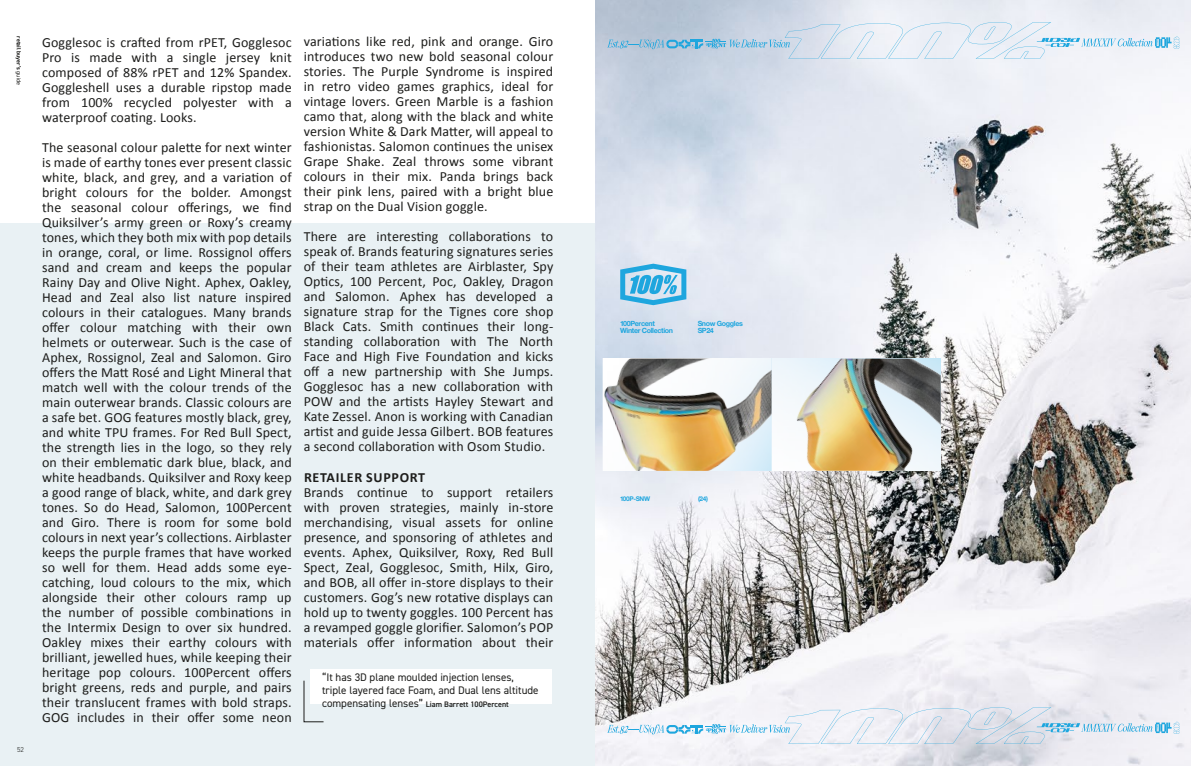
<style>
.page{position:relative;width:1191px;height:766px;background:#fff}
.page>*{position:absolute;margin:0;border:0;box-sizing:border-box;transform-origin:0 0}
.t1{font:14px/15px "Calibri";letter-spacing:.01em;color:#1d1d1b;text-align:justify}
.t2{font:700 14px "Calibri";letter-spacing:.05em;color:#1d1d1b}
.t3{font:11px/13px "DIN2014";color:#1d1d1b}
.t4{font:600 8px "DIN2014";color:#1d1d1b}
.t5{font:700 7.2px/6.9px "Helvetica Neue LT Pro";letter-spacing:-.05em;color:#1ea6de}
.t6{font:300 7px "DIN2014";color:#1d1d1b}
.t7{font:700 6.5px "Helvetica Neue LT Pro";letter-spacing:-.05em;color:#1ea6de}
.t8{font:700 6px "DIN2014";color:#1d1d1b}
.s1{font-weight:400}
.s2{font-weight:400;font-size:11px}
</style>
<div class="page">
<div style="left:0;top:223px;width:595px;height:542px;background:#e9f1f4"></div>
<div style="left:310px;top:669px;width:241px;height:34px;background:#fff"></div>
<svg style="left:303px;top:680px;width:21px;height:42px"></svg>
<img style="left:595px;top:0;width:596px;height:765px">
<svg style="left:607px;top:22px;width:572px;height:37px;background:#d2dfec"></svg>
<svg style="left:607px;top:707px;width:572px;height:36px"></svg>
<img style="left:603px;top:358px;width:169px;height:112px">
<img style="left:772px;top:358px;width:168px;height:112px">
<svg style="left:620px;top:263px;width:66px;height:42px;background:#79c3e6"></svg>
<p class="t8" style="left:23px;top:36px;width:50px;rotate:90deg">retail buyer’s <span class="s1">guide</span></p>
<p class="t1" style="left:42px;top:34px;width:251px">Gogglesoc is crafted from rPET, Gogglesoc Pro is made with a single jersey knit composed of 88% rPET and 12% Spandex.<br>Goggleshell uses a durable ripstop made from 100% recycled polyester with a waterproof coating. Looks.</p>
<p class="t1" style="left:42px;top:139px;width:251px">The seasonal colour palette for next winter is made of earthy tones ever present classic white, black, and grey, and a variation of bright colours for the bolder. Amongst the seasonal colour offerings, we find Quiksilver’s army green or Roxy’s creamy tones, which they both mix with pop details in orange, coral, or lime. Rossignol offers sand and cream and keeps the popular Rainy Day and Olive Night. Aphex, Oakley, Head and Zeal also list nature inspired colours in their catalogues. Many brands offer colour matching with their own helmets or outerwear. Such is the case of Aphex, Rossignol, Zeal and Salomon. Giro offers the Matt Rosé and Light Mineral that match well with the colour trends of the main outerwear brands. Classic colours are a safe bet. GOG features mostly black, grey, and white TPU frames. For Red Bull Spect, the strength lies in the logo, so they rely on their emblematic dark blue, black, and white headbands. Quiksilver and Roxy keep a good range of black, white, and dark grey tones. So do Head, Salomon, 100Percent and Giro. There is room for some bold colours in next year’s collections. Airblaster keeps the purple frames that have worked so well for them. Head adds some eye&shy;catching, loud colours to the mix, which alongside their other colours ramp up the number of possible combinations in the Intermix Design to over six hundred.<br>Oakley mixes their earthy colours with brilliant, jewelled hues, while keeping their heritage pop colours. 100Percent offers bright greens, reds and purple, and pairs their translucent frames with bold straps.<br>GOG includes in their offer some neon</p>
<p class="t6" style="left:17px;top:745px;width:8px">52</p>
<p class="t1" style="left:304px;top:34px;width:251px">variations like red, pink and orange. Giro introduces two new bold seasonal colour stories. The Purple Syndrome is inspired in retro video games graphics, ideal for vintage lovers. Green Marble is a fashion camo that, along with the black and white version White &amp; Dark Matter, will appeal to fashionistas. Salomon continues the unisex Grape Shake. Zeal throws some vibrant colours in their mix. Panda brings back their pink lens, paired with a bright blue strap on the Dual Vision goggle.</p>
<p class="t1" style="left:304px;top:229px;width:251px">There are interesting collaborations to speak of. Brands featuring signatures series of their team athletes are Airblaster, Spy Optics, 100 Percent, Poc, Oakley, Dragon and Salomon. Aphex has developed a signature strap for the Tignes core shop Black Cats. Smith continues their long&shy;standing collaboration with The North Face and High Five Foundation and kicks off a new partnership with She Jumps.<br>Gogglesoc has a new collaboration with POW and the artists Hayley Stewart and Kate Zessel. Anon is working with Canadian artist and guide Jessa Gilbert. BOB features a second collaboration with Osom Studio.</p>
<p class="t2" style="left:304px;top:467px;width:123px">RETAILER SUPPORT</p>
<p class="t1" style="left:304px;top:484px;width:251px">Brands continue to support retailers with proven strategies, mainly in-store merchandising, visual assets for online presence, and sponsoring of athletes and events. Aphex, Quiksilver, Roxy, Red Bull Spect, Zeal, Gogglesoc, Smith, Hilx, Giro, and BOB, all offer in-store displays to their customers. Gog’s new rotative displays can hold up to twenty goggles. 100 Percent has a revamped goggle glorifier. Salomon’s POP materials offer information about their</p>
<p class="t3" style="left:322px;top:670px;width:218px">“It has 3D plane moulded injection lenses, triple layered face Foam, and Dual lens altitude</p>
<p class="t4" style="left:322px;top:699px;width:188px"><span class="s2">compensating lenses”</span> Liam Barrett 100Percent</p>
<p class="t5" style="left:620px;top:319px;width:54px">100Percent<br>Winter Collection</p>
<p class="t5" style="left:697px;top:319px;width:47px">Snow Goggles<br>SP24</p>
<p class="t7" style="left:620px;top:494px;width:31px">100P-SNW</p>
<p class="t7" style="left:698px;top:494px;width:11px">(24)</p>
</div>
